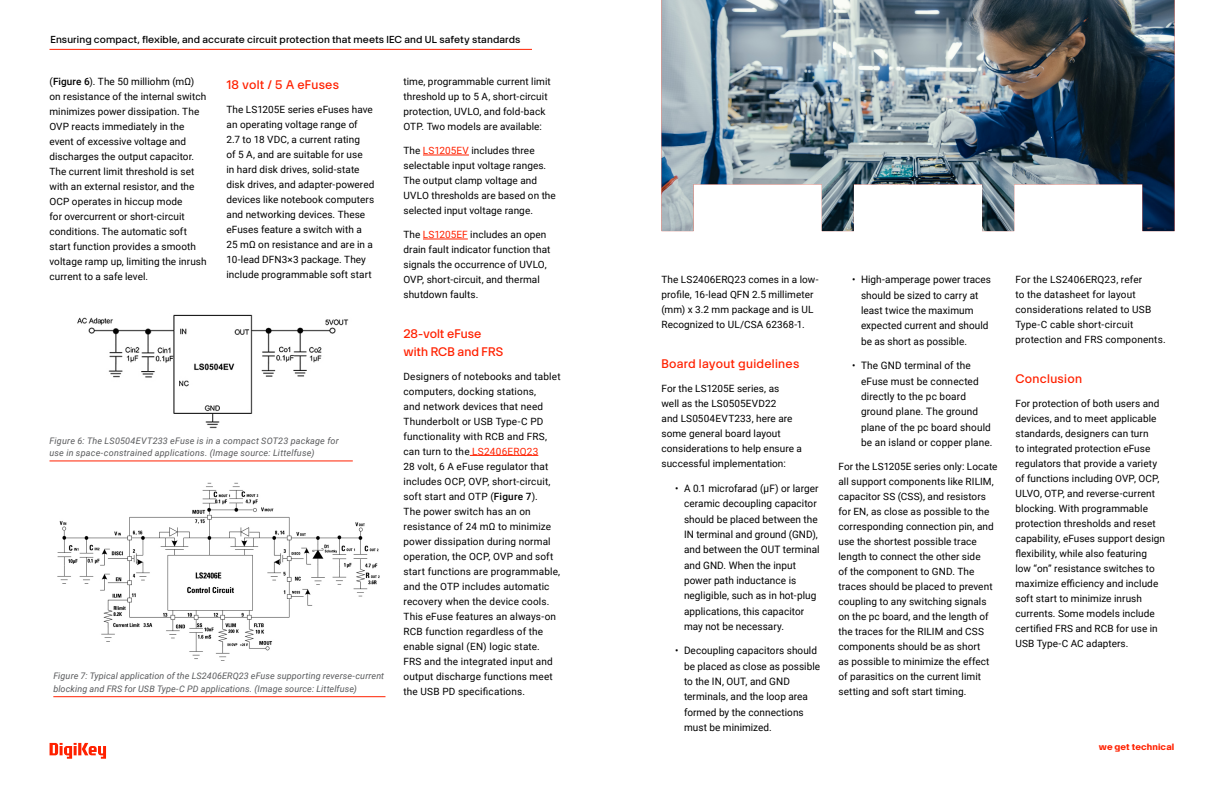
<style>
.page{position:relative;width:1224px;height:792px;background:#fff}
.page>*{position:absolute;margin:0;border:0;box-sizing:border-box;transform-origin:0 0}
.t1{font:12.3px "Digi Key Artex";letter-spacing:.02em;color:#ff2100}
.t2{font:12.3px/17.2px "Digi Key Artex";letter-spacing:-.005em;color:#ff2100}
.t3{font:10.2px/15.3px "Roboto";letter-spacing:.005em;color:#000}
.t4{font:10px/15px "Roboto";letter-spacing:.01em;color:#000}
.t5{font:10px "Digi Key Artex";letter-spacing:.01em;color:#000}
.t6{font:italic 9px/12.6px "Roboto";letter-spacing:.015em;color:#58595b}
.t7{font:700 9px "Digi Key Artex";letter-spacing:.015em;color:#ff2100}
.s1{font-weight:500}
.s2{color:#ff2100}
</style>
<div class="page">
<svg style="left:50px;top:743px;width:56px;height:16px"></svg>
<hr style="left:423px;top:155px;width:46px;height:1px;background:#ff2100">
<hr style="left:423px;top:239px;width:45px;height:1px;background:#ff2100">
<hr style="left:470px;top:455px;width:68px;height:1px;background:#ff2100">
<hr style="left:50px;top:49px;width:482px;height:1px;background:#ff2100">
<img style="left:77px;top:314px;width:272px;height:115px">
<img style="left:57px;top:482px;width:323px;height:179px">
<hr style="left:50px;top:461px;width:303px;height:1px;background:#ff2100">
<hr style="left:53px;top:696px;width:333px;height:1px;background:#ff2100">
<img style="left:662px;top:0;width:512px;height:231px">
<p class="t5" style="left:50px;top:32px;width:472px">Ensuring compact, flexible, and accurate circuit protection that meets IEC and UL safety standards</p>
<p class="t4" style="left:49px;top:74px;width:159px">(<span class="s1">Figure 6</span>). The 50 milliohm (mΩ) on resistance of the internal switch minimizes power dissipation. The<br>OVP reacts immediately in the event of excessive voltage and discharges the output capacitor.<br>The current limit threshold is set with an external resistor, and the<br>OCP operates in hiccup mode<br>for overcurrent or short-circuit conditions. The automatic soft start function provides a smooth voltage ramp up, limiting the inrush current to a safe level.</p>
<p class="t1" style="left:226px;top:76px;width:114px">18 volt / 5 A eFuses</p>
<p class="t4" style="left:226px;top:102px;width:149px">The LS1205E series eFuses have an operating voltage range of<br>2.7 to 18 VDC, a current rating<br>of 5 A, and are suitable for use<br>in hard disk drives, solid-state disk drives, and adapter-powered devices like notebook computers and networking devices. These eFuses feature a switch with a<br>25 mΩ on resistance and are in a<br>10-lead DFN3×3 package. They include programmable soft start</p>
<p class="t6" style="left:50px;top:434px;width:291px">Figure 6: The LS0504EVT233 eFuse is in a compact SOT23 package for use in space-constrained applications. (Image source: Littelfuse)</p>
<p class="t6" style="left:53px;top:670px;width:332px">Figure 7: Typical application of the LS2406ERQ23 eFuse supporting reverse-current blocking and FRS for USB Type-C PD applications. (Image source: Littelfuse)</p>
<p class="t4" style="left:404px;top:74px;width:149px">time, programmable current limit threshold up to 5 A, short-circuit protection, UVLO, and fold-back OTP. Two models are available:</p>
<p class="t4" style="left:404px;top:143px;width:154px">The <span class="s2">LS1205EV</span> includes three selectable input voltage ranges.<br>The output clamp voltage and<br>UVLO thresholds are based on the selected input voltage range.</p>
<p class="t4" style="left:404px;top:227px;width:149px">The <span class="s2">LS1205EF</span> includes an open drain fault indicator function that signals the occurrence of UVLO,<br>OVP, short-circuit, and thermal shutdown faults.</p>
<p class="t2" style="left:404px;top:325px;width:101px">28-volt eFuse with RCB and FRS</p>
<p class="t4" style="left:404px;top:368px;width:159px">Designers of notebooks and tablet computers, docking stations,<br>and network devices that need<br>Thunderbolt or USB Type-C PD functionality with RCB and FRS, can turn to the <span class="s2">LS2406ERQ23<br></span>28 volt, 6 A eFuse regulator that includes OCP, OVP, short-circuit, soft start and OTP (<span class="s1">Figure 7</span>).<br>The power switch has an on resistance of 24 mΩ to minimize power dissipation during normal operation, the OCP, OVP and soft start functions are programmable, and the OTP includes automatic recovery when the device cools.<br>This eFuse features an always-on<br>RCB function regardless of the enable signal (EN) logic state.<br>FRS and the integrated input and output discharge functions meet the USB PD specifications.</p>
<p class="t4" style="left:662px;top:272px;width:158px">The LS2406ERQ23 comes in a low&shy;profile, 16-lead QFN 2.5 millimeter (mm) x 3.2 mm package and is UL<br>Recognized to UL/CSA 62368-1.</p>
<p class="t1" style="left:662px;top:355px;width:139px">Board layout guidelines</p>
<p class="t4" style="left:662px;top:381px;width:142px">For the LS1205E series, as<br>well as the LS0505EVD22<br>and LS0504EVT233, here are some general board layout considerations to help ensure a successful implementation:</p>
<p class="t3" style="left:684px;top:480px;width:137px;text-indent:-9px">• A 0.1 microfarad (µF) or larger ceramic decoupling capacitor should be placed between the<br>IN terminal and ground (GND), and between the OUT terminal and GND. When the input power path inductance is negligible, such as in hot-plug applications, this capacitor may not be necessary.</p>
<p class="t3" style="left:684px;top:643px;width:138px;text-indent:-9px">• Decoupling capacitors should be placed as close as possible to the IN, OUT, and GND terminals, and the loop area formed by the connections must be minimized.</p>
<p class="t3" style="left:861px;top:272px;width:132px;text-indent:-9px">• High-amperage power traces should be sized to carry at least twice the maximum expected current and should be as short as possible.</p>
<p class="t3" style="left:861px;top:358px;width:133px;text-indent:-9px">• The GND terminal of the eFuse must be connected directly to the pc board ground plane. The ground plane of the pc board should be an island or copper plane.</p>
<p class="t4" style="left:838px;top:458px;width:161px">For the LS1205E series only: Locate all support components like RILIM, capacitor SS (CSS), and resistors for EN, as close as possible to the corresponding connection pin, and use the shortest possible trace length to connect the other side<br>of the component to GND. The traces should be placed to prevent coupling to any switching signals on the pc board, and the length of the traces for the RILIM and CSS components should be as short<br>as possible to minimize the effect of parasitics on the current limit setting and soft start timing.</p>
<p class="t4" style="left:1016px;top:272px;width:152px">For the LS2406ERQ23, refer<br>to the datasheet for layout considerations related to USB<br>Type-C cable short-circuit protection and FRS components.</p>
<p class="t1" style="left:1016px;top:370px;width:68px">Conclusion</p>
<p class="t4" style="left:1016px;top:396px;width:151px">For protection of both users and devices, and to meet applicable standards, designers can turn<br>to integrated protection eFuse regulators that provide a variety of functions including OVP, OCP,<br>ULVO, OTP, and reverse-current blocking. With programmable protection thresholds and reset capability, eFuses support design flexibility, while also featuring low “on” resistance switches to maximize efficiency and include soft start to minimize inrush currents. Some models include certified FRS and RCB for use in<br>USB Type-C AC adapters.</p>
<p class="t7" style="left:1099px;top:740px;width:77px">we get technical</p>
</div>
